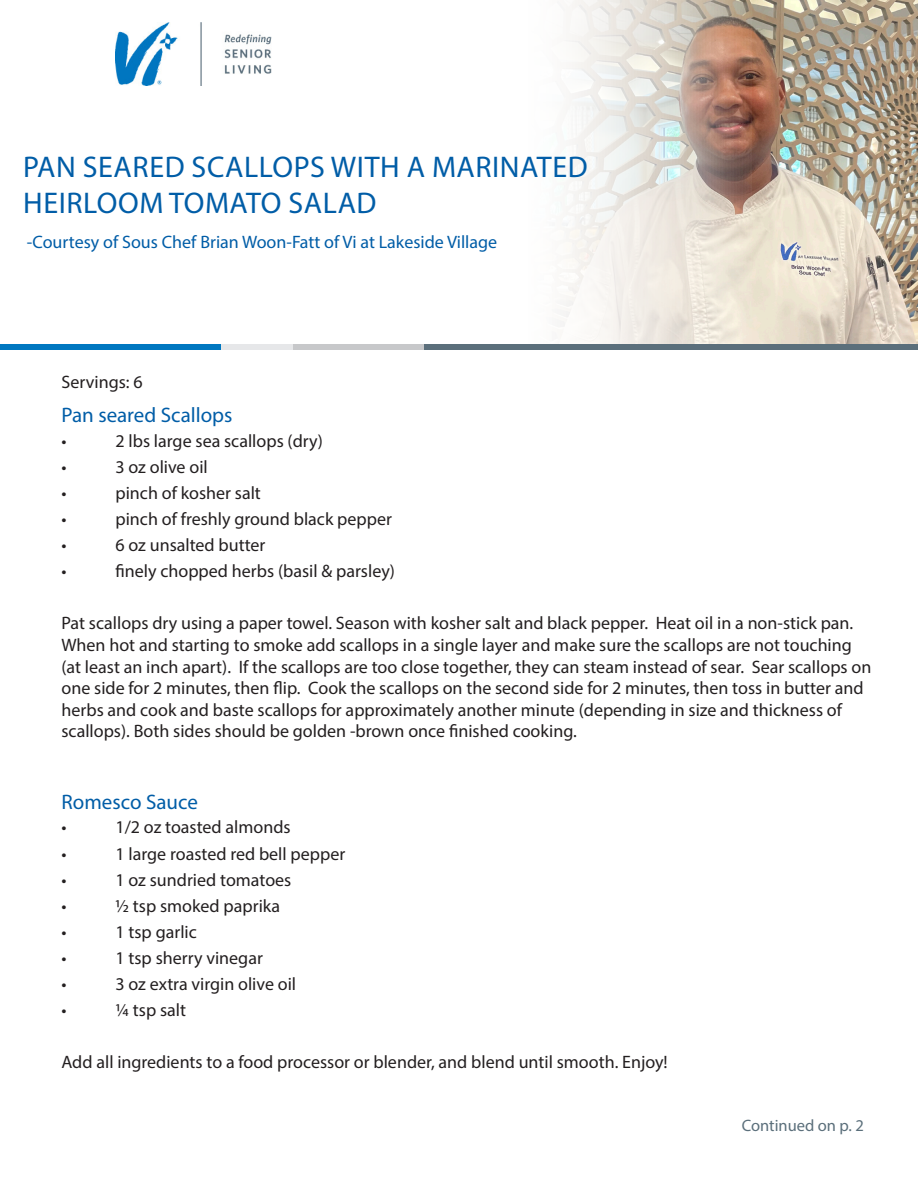
<style>
.page{position:relative;width:918px;height:1188px;background:#fff}
.page>*{position:absolute;margin:0;border:0;box-sizing:border-box;transform-origin:0 0}
.t1{font:30px/36px "Myriad Pro";letter-spacing:.02em;color:#015da7}
.t2{font:21px "Myriad Pro";color:#015da7}
.Body_copy{font:18px/21.6px "Myriad Pro";color:#231f20}
.t3{font:18px "Myriad Pro";color:#015da7}
.Body_copy-2{font:16.5px "Myriad Pro";color:#5b6f7b}
</style>
<div class="page">
<img style="left:752px;top:0;width:166px;height:345px">
<svg style="left:0;top:0;width:752px;height:345px"></svg>
<div style="left:0;top:345px;width:257px;height:5px;background:#0077c0"></div>
<div style="left:423px;top:345px;width:495px;height:5px;background:#5b6f7b"></div>
<div style="left:221px;top:345px;width:203px;height:5px;background:#c7c8ca"></div>
<div style="left:221px;top:345px;width:71px;height:5px;background:#e6e7e9"></div>
<img style="left:116px;top:23px;width:156px;height:62px">
<p class="t1" style="left:23px;top:149px;width:566px">PAN SEARED SCALLOPS WITH A MARINATED<br>HEIRLOOM TOMATO SALAD</p>
<h3 class="t3" style="left:27px;top:231px;width:472px">-Courtesy of Sous Chef Brian Woon-Fatt of Vi at Lakeside Village</h3>
<p class="Body_copy" style="left:62px;top:371px;width:83px">Servings: 6</p>
<h2 class="t2" style="left:62px;top:402px;width:173px">Pan seared Scallops</h2>
<p class="Body_copy" style="left:62px;top:430px;width:7px">•</p>
<p class="Body_copy" style="left:116px;top:430px;width:209px">2 lbs large sea scallops (dry)</p>
<p class="Body_copy" style="left:62px;top:456px;width:7px">•</p>
<p class="Body_copy" style="left:116px;top:456px;width:94px">3 oz olive oil</p>
<p class="Body_copy" style="left:62px;top:482px;width:7px">•</p>
<p class="Body_copy" style="left:116px;top:482px;width:147px">pinch of kosher salt</p>
<p class="Body_copy" style="left:62px;top:508px;width:7px">•</p>
<p class="Body_copy" style="left:116px;top:508px;width:278px">pinch of freshly ground black pepper</p>
<p class="Body_copy" style="left:62px;top:534px;width:7px">•</p>
<p class="Body_copy" style="left:116px;top:534px;width:151px">6 oz unsalted butter</p>
<p class="Body_copy" style="left:62px;top:560px;width:7px">•</p>
<p class="Body_copy" style="left:116px;top:560px;width:281px">finely chopped herbs (basil &amp; parsley)</p>
<p class="Body_copy" style="left:62px;top:612px;width:811px">Pat scallops dry using a paper towel. Season with kosher salt and black pepper. Heat oil in a non-stick pan.<br>When hot and starting to smoke add scallops in a single layer and make sure the scallops are not touching (at least an inch apart). If the scallops are too close together, they can steam instead of sear. Sear scallops on one side for 2 minutes, then flip. Cook the scallops on the second side for 2 minutes, then toss in butter and herbs and cook and baste scallops for approximately another minute (depending in size and thickness of scallops). Both sides should be golden -brown once finished cooking.</p>
<h2 class="t2" style="left:62px;top:789px;width:138px">Romesco Sauce</h2>
<p class="Body_copy" style="left:62px;top:816px;width:7px">•</p>
<p class="Body_copy" style="left:116px;top:816px;width:177px">1/2 oz toasted almonds</p>
<p class="Body_copy" style="left:62px;top:842px;width:7px">•</p>
<p class="Body_copy" style="left:116px;top:842px;width:231px">1 large roasted red bell pepper</p>
<p class="Body_copy" style="left:62px;top:868px;width:7px">•</p>
<p class="Body_copy" style="left:116px;top:868px;width:177px">1 oz sundried tomatoes</p>
<p class="Body_copy" style="left:62px;top:895px;width:7px">•</p>
<p class="Body_copy" style="left:116px;top:895px;width:166px">½ tsp smoked paprika</p>
<p class="Body_copy" style="left:62px;top:921px;width:7px">•</p>
<p class="Body_copy" style="left:116px;top:921px;width:83px">1 tsp garlic</p>
<p class="Body_copy" style="left:62px;top:947px;width:7px">•</p>
<p class="Body_copy" style="left:116px;top:947px;width:149px">1 tsp sherry vinegar</p>
<p class="Body_copy" style="left:62px;top:973px;width:7px">•</p>
<p class="Body_copy" style="left:116px;top:973px;width:182px">3 oz extra virgin olive oil</p>
<p class="Body_copy" style="left:62px;top:999px;width:7px">•</p>
<p class="Body_copy" style="left:116px;top:999px;width:72px">¼ tsp salt</p>
<p class="Body_copy" style="left:62px;top:1051px;width:608px">Add all ingredients to a food processor or blender, and blend until smooth. Enjoy!</p>
<p class="Body_copy-2" style="left:742px;top:1115px;width:124px">Continued on p. 2</p>
</div>
